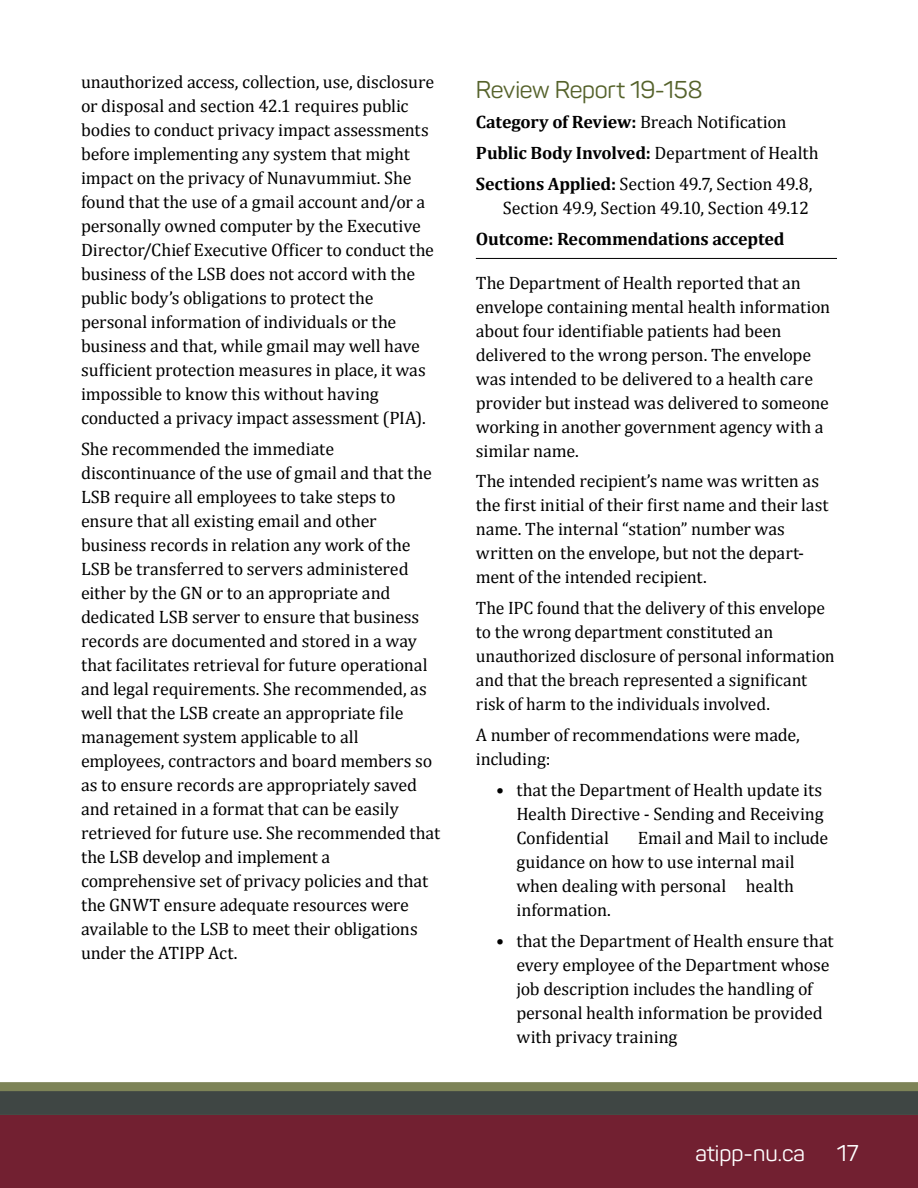
<style>
.page{position:relative;width:918px;height:1188px;background:#fff}
.page>*{position:absolute;margin:0;border:0;box-sizing:border-box;transform-origin:0 0}
.t1{font:24px "Panton W01";letter-spacing:-.015em;color:#55622b}
.t2{font:22.5px "Panton W01";color:#fff}
.t3{font:18px/24px "Cambria";letter-spacing:-.01em;color:#000}
.t4{font:700 18px "Cambria";letter-spacing:-.015em;color:#000}
.s1{font-weight:700}
</style>
<div class="page">
<svg style="left:0;top:1082px;width:918px;height:33px;background:#50574a"></svg>
<div style="left:0;top:1115px;width:918px;height:73px;background:#722031"></div>
<hr style="left:476px;top:258px;width:361px;height:1px;background:#000">
<p class="t3" style="left:81px;top:70px;width:355px">unauthorized access, collection, use, disclosure or disposal and section 42.1 requires public bodies to conduct privacy impact assessments before implementing any system that might impact on the privacy of Nunavummiut. She found that the use of a gmail account and/or a personally owned computer by the Executive Director/Chief Executive Officer to conduct the business of the LSB does not accord with the public body’s obligations to protect the personal information of individuals or the business and that, while gmail may well have sufficient protection measures in place, it was impossible to know this without having conducted a privacy impact assessment (PIA).</p>
<p class="t3" style="left:81px;top:437px;width:361px">She recommended the immediate discontinuance of the use of gmail and that the LSB require all employees to take steps to ensure that all existing email and other business records in relation any work of the LSB be transferred to servers administered either by the GN or to an appropriate and dedicated LSB server to ensure that business records are documented and stored in a way that facilitates retrieval for future operational and legal requirements. She recommended, as well that the LSB create an appropriate file management system applicable to all employees, contractors and board members so as to ensure records are appropriately saved and retained in a format that can be easily retrieved for future use. She recommended that the LSB develop and implement a comprehensive set of privacy policies and that the GNWT ensure adequate resources were available to the LSB to meet their obligations under the ATIPP Act.</p>
<h1 class="t1" style="left:476px;top:76px;width:228px">Review Report 19-158</h1>
<p class="t3" style="left:476px;top:107px;width:344px;line-height:30.8px"><span class="s1">Category of Review:</span> Breach Notification<br><span class="s1">Public Body Involved:</span> Department of Health<br><span class="s1">Sections Applied:</span> Section 49.7, Section 49.8,</p>
<p class="t3" style="left:503px;top:196px;width:308px">Section 49.9, Section 49.10, Section 49.12</p>
<p class="t4" style="left:476px;top:227px;width:310px">Outcome: Recommendations accepted</p>
<p class="t3" style="left:476px;top:271px;width:356px">The Department of Health reported that an envelope containing mental health information about four identifiable patients had been delivered to the wrong person. The envelope was intended to be delivered to a health care provider but instead was delivered to someone working in another government agency with a similar name.</p>
<p class="t3" style="left:476px;top:469px;width:354px">The intended recipient’s name was written as the first initial of their first name and their last name. The internal “station” number was written on the envelope, but not the depart&shy;ment of the intended recipient.</p>
<p class="t3" style="left:476px;top:596px;width:360px">The IPC found that the delivery of this envelope to the wrong department constituted an unauthorized disclosure of personal information and that the breach represented a significant risk of harm to the individuals involved.</p>
<p class="t3" style="left:476px;top:723px;width:325px">A number of recommendations were made, including:</p>
<p class="t3" style="left:516px;top:778px;width:309px;text-align:justify;text-indent:-20px">• that the Department of Health update its Health Directive - Sending and Receiving Confidential</p>
<p class="t3" style="left:516px;top:826px;width:313px;text-indent:122px">Email and Mail to include guidance on how to use internal mail when dealing with personal health information.</p>
<p class="t3" style="left:516px;top:928px;width:319px;text-indent:-20px">• that the Department of Health ensure that every employee of the Department whose job description includes the handling of personal health information be provided with privacy training</p>
<p class="t2" style="left:696px;top:1141px;width:111px">atipp-nu.ca</p>
<p class="t2" style="left:837px;top:1140px;width:23px">17</p>
</div>
